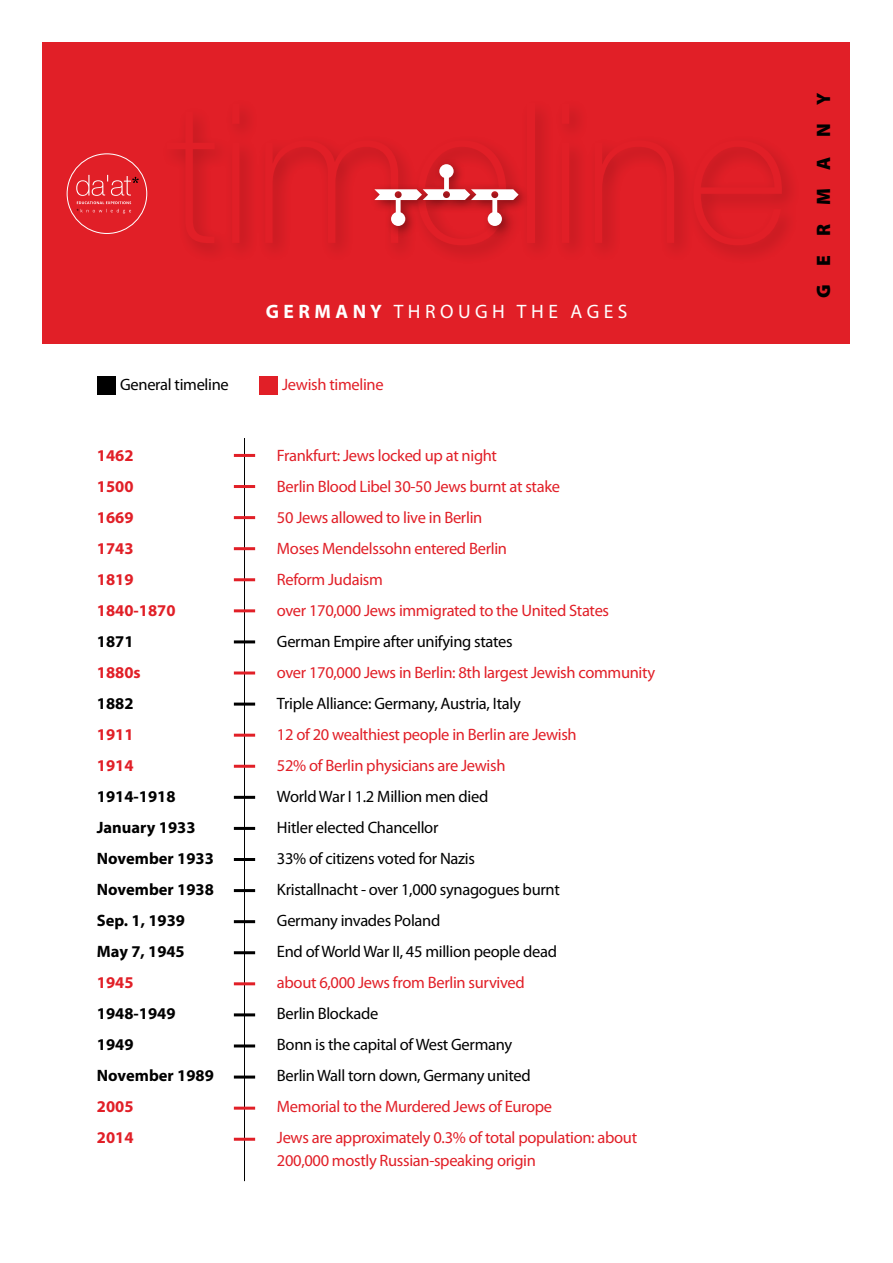
<style>
.page{position:relative;width:893px;height:1263px;background:#fff}
.page>*{position:absolute;margin:0;border:0;box-sizing:border-box;transform-origin:0 0}
.t1{font:19.5px "Myriad Pro";letter-spacing:.23em;color:#fff}
.t2{font:900 19.5px "Myriad Pro";letter-spacing:.97em;color:#000}
.t3{font:16.5px/22.5px "Myriad Pro";letter-spacing:-.02em;color:#e11f27}
.t4{font:16.5px "Myriad Pro";letter-spacing:-.02em;color:#000}
.t5{font:700 16.5px "Myriad Pro";color:#000}
.t6{font:700 16.5px "Myriad Pro";color:#e11f27}
.s1{font-weight:700}
</style>
<div class="page">
<div style="left:43px;top:43px;width:807px;height:301px;background:#e11f27"></div>
<div style="left:159px;top:97px;width:642px;height:168px;background:#000;opacity:.2"></div>
<hr style="left:244px;top:438px;width:1px;height:743px;background:#000">
<div style="left:67px;top:153px;width:80px;height:81px;border:1px solid #fff;border-radius:50%"></div>
<svg style="left:76px;top:175px;width:63px;height:38px"></svg>
<div style="left:369px;top:158px;width:161px;height:80px;background:#000;opacity:.4"></div>
<div style="left:391px;top:212px;width:14px;height:14px;background:#fff;border-radius:50%"></div>
<div style="left:396px;top:199px;width:5px;height:17px;background:#fff"></div>
<div style="left:439px;top:164px;width:15px;height:14px;background:#fff;border-radius:50%"></div>
<div style="left:444px;top:174px;width:5px;height:17px;background:#fff"></div>
<div style="left:488px;top:212px;width:14px;height:14px;background:#fff;border-radius:50%"></div>
<div style="left:492px;top:199px;width:5px;height:17px;background:#fff"></div>
<svg style="left:374px;top:189px;width:145px;height:11px;background:#eecccd"></svg>
<div style="left:259px;top:376px;width:19px;height:19px;background:#e11f27"></div>
<div style="left:97px;top:376px;width:19px;height:19px;background:#000"></div>
<hr style="left:234px;top:454px;width:21px;height:3px;background:#e11f27">
<hr style="left:234px;top:485px;width:21px;height:3px;background:#e11f27">
<hr style="left:234px;top:516px;width:21px;height:3px;background:#e11f27">
<hr style="left:234px;top:547px;width:21px;height:3px;background:#e11f27">
<hr style="left:234px;top:578px;width:21px;height:3px;background:#e11f27">
<hr style="left:234px;top:609px;width:21px;height:3px;background:#e11f27">
<hr style="left:234px;top:640px;width:21px;height:3px;background:#000">
<hr style="left:234px;top:671px;width:21px;height:3px;background:#e11f27">
<hr style="left:234px;top:703px;width:21px;height:3px;background:#000">
<hr style="left:234px;top:734px;width:21px;height:3px;background:#e11f27">
<hr style="left:234px;top:765px;width:21px;height:3px;background:#e11f27">
<hr style="left:234px;top:796px;width:21px;height:3px;background:#000">
<hr style="left:234px;top:920px;width:21px;height:3px;background:#000">
<hr style="left:234px;top:1044px;width:21px;height:3px;background:#000">
<hr style="left:234px;top:827px;width:21px;height:3px;background:#000">
<hr style="left:234px;top:951px;width:21px;height:3px;background:#000">
<hr style="left:234px;top:1138px;width:21px;height:3px;background:#e11f27">
<hr style="left:234px;top:1107px;width:21px;height:3px;background:#e11f27">
<hr style="left:234px;top:1075px;width:21px;height:3px;background:#000">
<hr style="left:234px;top:858px;width:21px;height:3px;background:#000">
<hr style="left:234px;top:982px;width:21px;height:3px;background:#e11f27">
<hr style="left:234px;top:889px;width:21px;height:3px;background:#000">
<hr style="left:234px;top:1013px;width:21px;height:3px;background:#000">
<p class="t1" style="left:266px;top:299px;width:363px"><span class="s1">GERMANY</span> THROUGH THE AGES</p>
<p class="t4" style="left:120px;top:374px;width:110px">General timeline</p>
<p class="t3" style="left:282px;top:373px;width:103px">Jewish timeline</p>
<p class="t6" style="left:97px;top:445px;width:38px">1462</p>
<p class="t3" style="left:277px;top:444px;width:222px">Frankfurt: Jews locked up at night</p>
<p class="t6" style="left:97px;top:476px;width:38px">1500</p>
<p class="t3" style="left:277px;top:475px;width:285px">Berlin Blood Libel 30-50 Jews burnt at stake</p>
<p class="t6" style="left:97px;top:507px;width:38px">1669</p>
<p class="t3" style="left:277px;top:506px;width:207px">50 Jews allowed to live in Berlin</p>
<p class="t6" style="left:97px;top:538px;width:38px">1743</p>
<p class="t3" style="left:277px;top:537px;width:232px">Moses Mendelssohn entered Berlin</p>
<p class="t6" style="left:97px;top:569px;width:38px">1819</p>
<p class="t3" style="left:277px;top:568px;width:107px">Reform Judaism</p>
<p class="t6" style="left:97px;top:600px;width:80px">1840-1870</p>
<p class="t3" style="left:277px;top:599px;width:334px">over 170,000 Jews immigrated to the United States</p>
<p class="t5" style="left:97px;top:631px;width:38px">1871</p>
<p class="t4" style="left:277px;top:631px;width:237px">German Empire after unifying states</p>
<p class="t6" style="left:97px;top:662px;width:45px">1880s</p>
<p class="t3" style="left:277px;top:661px;width:380px">over 170,000 Jews in Berlin: 8th largest Jewish community</p>
<p class="t5" style="left:97px;top:693px;width:38px">1882</p>
<p class="t4" style="left:277px;top:693px;width:245px">Triple Alliance: Germany, Austria, Italy</p>
<p class="t6" style="left:97px;top:724px;width:38px">1911</p>
<p class="t3" style="left:277px;top:723px;width:301px">12 of 20 wealthiest people in Berlin are Jewish</p>
<p class="t6" style="left:97px;top:755px;width:38px">1914</p>
<p class="t3" style="left:277px;top:754px;width:230px">52% of Berlin physicians are Jewish</p>
<p class="t5" style="left:97px;top:786px;width:80px">1914-1918</p>
<p class="t4" style="left:277px;top:786px;width:213px">World War I 1.2 Million men died</p>
<p class="t5" style="left:97px;top:817px;width:100px">January 1933</p>
<p class="t4" style="left:277px;top:817px;width:163px">Hitler elected Chancellor</p>
<p class="t5" style="left:97px;top:848px;width:118px">November 1933</p>
<p class="t4" style="left:277px;top:848px;width:200px">33% of citizens voted for Nazis</p>
<p class="t5" style="left:97px;top:879px;width:118px">November 1938</p>
<p class="t4" style="left:277px;top:879px;width:284px">Kristallnacht - over 1,000 synagogues burnt</p>
<p class="t5" style="left:97px;top:910px;width:90px">Sep. 1, 1939</p>
<p class="t4" style="left:277px;top:910px;width:165px">Germany invades Poland</p>
<p class="t5" style="left:97px;top:941px;width:89px">May 7, 1945</p>
<p class="t4" style="left:277px;top:941px;width:282px">End of World War II, 45 million people dead</p>
<p class="t6" style="left:97px;top:972px;width:38px">1945</p>
<p class="t3" style="left:277px;top:971px;width:249px">about 6,000 Jews from Berlin survived</p>
<p class="t5" style="left:97px;top:1003px;width:80px">1948-1949</p>
<p class="t4" style="left:277px;top:1003px;width:103px">Berlin Blockade</p>
<p class="t5" style="left:97px;top:1034px;width:38px">1949</p>
<p class="t4" style="left:277px;top:1034px;width:237px">Bonn is the capital of West Germany</p>
<p class="t5" style="left:97px;top:1065px;width:118px">November 1989</p>
<p class="t4" style="left:277px;top:1065px;width:255px">Berlin Wall torn down, Germany united</p>
<p class="t6" style="left:97px;top:1096px;width:38px">2005</p>
<p class="t3" style="left:277px;top:1095px;width:277px">Memorial to the Murdered Jews of Europe</p>
<p class="t6" style="left:97px;top:1127px;width:38px">2014</p>
<p class="t3" style="left:277px;top:1126px;width:362px">Jews are approximately 0.3% of total population: about<br>200,000 mostly Russian-speaking origin</p>
<p class="t2" style="left:810px;top:298px;width:207px;rotate:-90deg">GERMANY</p>
</div>
